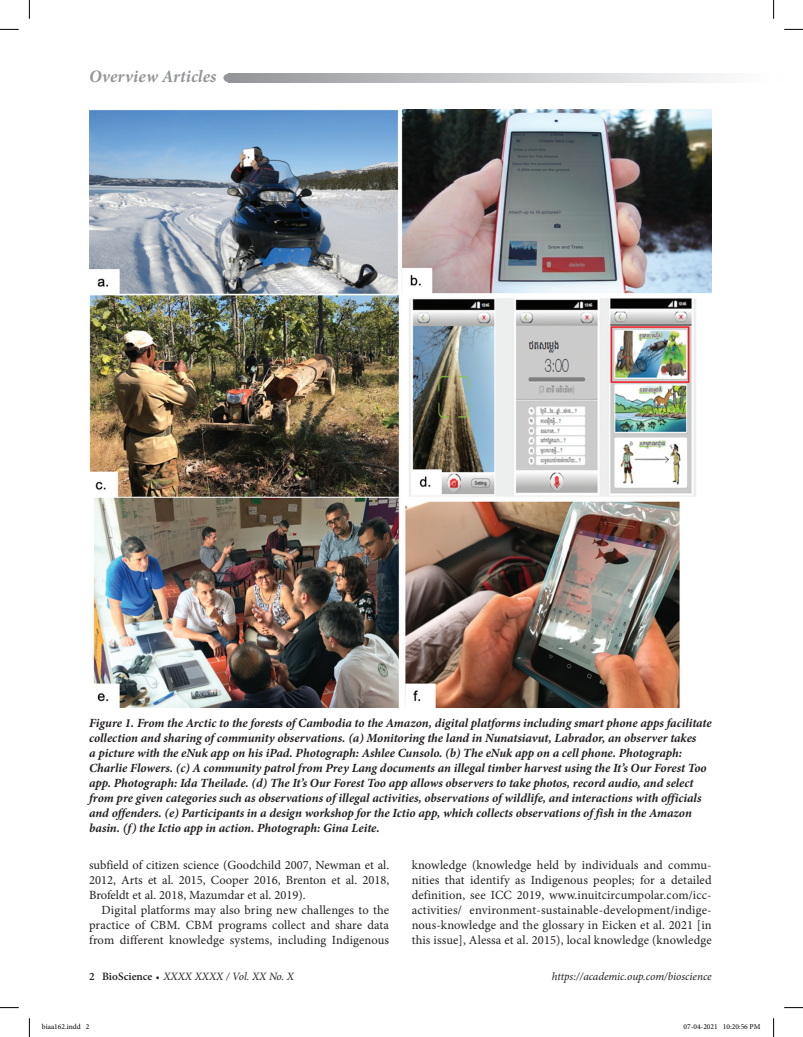
<style>
.page{position:relative;width:803px;height:1037px;background:#fff}
.page>*{position:absolute;margin:0;border:0;box-sizing:border-box;transform-origin:0 0}
.RH{font:italic 700 17.5px "Minion Pro";letter-spacing:.005em;color:#939598}
.FigCaption{font:italic 700 12.5px/15px "Minion Pro";letter-spacing:-.005em;color:#231f20}
.Para{font:12.5px/15px "Minion Pro";letter-spacing:.005em;color:#231f20;text-align:justify}
.t1{font:italic 11.25px "Minion Pro";letter-spacing:-.005em;color:#231f20}
.t2{font:7.5px "Minion Pro";color:#000}
.s1{font-weight:600;font-style:normal}
.s2{font-weight:600;font-style:normal;font-size:10px}
</style>
<div class="page">
<svg style="left:232px;top:74px;width:482px;height:8px;background:#c5c6c8"></svg>
<div style="left:223px;top:74px;width:12px;height:8px;background:#939598;border-radius:50%"></div>
<img style="left:89px;top:110px;width:623px;height:597px">
<svg style="left:0;top:29px;width:19px;height:1px"></svg>
<svg style="left:784px;top:29px;width:19px;height:1px"></svg>
<svg style="left:0;top:1007px;width:19px;height:1px"></svg>
<svg style="left:784px;top:1007px;width:19px;height:1px"></svg>
<svg style="left:29px;top:0;width:1px;height:19px"></svg>
<svg style="left:29px;top:1018px;width:1px;height:19px"></svg>
<svg style="left:773px;top:0;width:1px;height:19px"></svg>
<svg style="left:773px;top:1018px;width:1px;height:19px"></svg>
<p class="RH" style="left:89px;top:64px;width:129px">Overview Articles</p>
<p class="FigCaption" style="left:89px;top:715px;width:624px">Figure 1. From the Arctic to the forests of Cambodia to the Amazon, digital platforms including smart phone apps facilitate collection and sharing of community observations. (a) Monitoring the land in Nunatsiavut, Labrador, an observer takes<br>a picture with the eNuk app on his iPad. Photograph: Ashlee Cunsolo. (b) The eNuk app on a cell phone. Photograph:<br>Charlie Flowers. (c) A community patrol from Prey Lang documents an illegal timber harvest using the It’s Our Forest Too app. Photograph: Ida Theilade. (d) The It’s Our Forest Too app allows observers to take photos, record audio, and select from pre given categories such as observations of illegal activities, observations of wildlife, and interactions with officials and offenders. (e) Participants in a design workshop for the Ictio app, which collects observations of fish in the Amazon basin. (f) the Ictio app in action. Photograph: Gina Leite.</p>
<p class="Para" style="left:89px;top:857px;width:302px">subfield of citizen science (Goodchild 2007, Newman et al.<br>2012, Arts et al. 2015, Cooper 2016, Brenton et al. 2018, Brofeldt et al. 2018, Mazumdar et al. 2019).</p>
<p class="Para" style="left:89px;top:902px;width:302px;text-indent:12px">Digital platforms may also bring new challenges to the practice of CBM. CBM programs collect and share data from different knowledge systems, including Indigenous</p>
<p class="Para" style="left:412px;top:857px;width:302px">knowledge (knowledge held by individuals and commu&shy;nities that identify as Indigenous peoples; for a detailed definition, see ICC 2019, www.inuitcircumpolar.com/icc&shy;activities/ environment-sustainable-development/indige&shy;nous-knowledge and the glossary in Eicken et al. 2021 [in this issue], Alessa et al. 2015), local knowledge (knowledge</p>
<p class="t1" style="left:89px;top:968px;width:206px"><span class="s1">2 BioScience</span> <span class="s2">•</span> XXXX XXXX / Vol. XX No. X</p>
<p class="t1" style="left:552px;top:968px;width:161px">https://academic.oup.com/bioscience</p>
<p class="t2" style="left:42px;top:1022px;width:49px">biaa162.indd 2</p>
<p class="t2" style="left:683px;top:1022px;width:78px">07-04-2021 10:20:56 PM</p>
</div>
